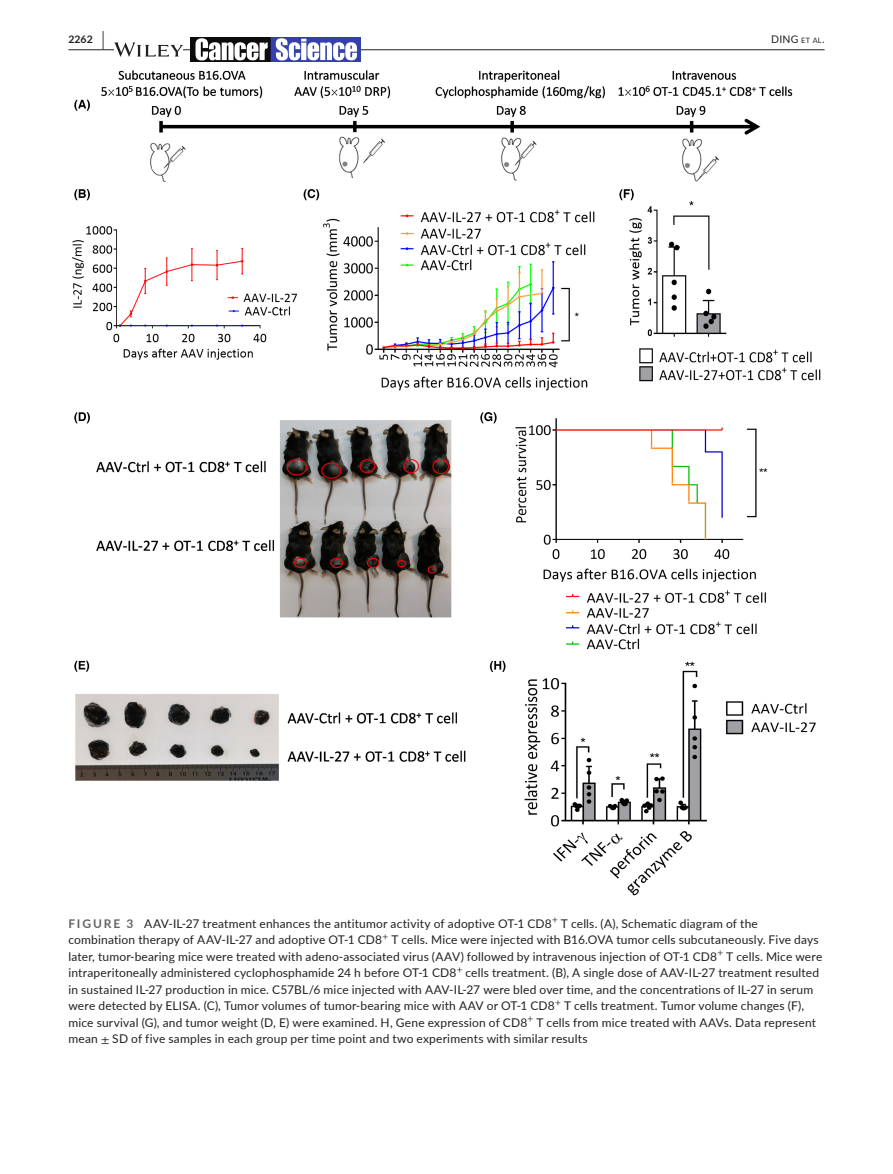
<style>
.page{position:relative;width:893px;height:1174px;background:#fff}
.page>*{position:absolute;margin:0;border:0;box-sizing:border-box;transform-origin:0 0}
.t1{font:12px/16.5px "Lato";letter-spacing:.015em;color:#231f20}
.t2{font:10.5px "Lato";color:#231f20}
.t3{font:700 10.5px "Lato";color:#231f20}
.t4{font:8.4px "STIX";color:#231f20}
.s1{font-size:19.5px}
.s2{font-size:7.35px}
.s3{font-weight:700;color:#636366}
.s4{font-family:"STIX"}
</style>
<div class="page">
<hr style="left:68px;top:49px;width:756px;height:1px;background:#231f20">
<svg style="left:114px;top:42px;width:69px;height:15px"></svg>
<img style="left:191px;top:38px;width:170px;height:24px">
<img style="left:72px;top:70px;width:749px;height:825px">
<p class="t3" style="left:68px;top:31px;width:37px">2262 <span class="s1">|</span></p>
<p class="t2" style="left:771px;top:31px;width:55px">DING <span class="s2">et al</span>.</p>
<p class="t1" style="left:68px;top:914px;width:485px"><span class="s3">FIGURE 3</span> AAV-IL-27 treatment enhances the antitumor activity of adoptive OT-1 CD8</p>
<p class="t4" style="left:552px;top:913px;width:7px">+</p>
<p class="t1" style="left:561px;top:914px;width:199px">T cells. (A), Schematic diagram of the</p>
<p class="t1" style="left:68px;top:931px;width:315px">combination therapy of AAV-IL-27 and adoptive OT-1 CD8</p>
<p class="t4" style="left:382px;top:930px;width:7px">+</p>
<p class="t1" style="left:69px;top:931px;width:752px;text-indent:323px">T cells. Mice were injected with B16.OVA tumor cells subcutaneously. Five days later, tumor-bearing mice were treated with adeno-associated virus (AAV) followed by intravenous injection of OT-1 CD8</p>
<p class="t4" style="left:717px;top:946px;width:7px">+</p>
<p class="t1" style="left:726px;top:947px;width:98px">T cells. Mice were</p>
<p class="t1" style="left:68px;top:964px;width:389px">intraperitoneally administered cyclophosphamide 24 h before OT-1 CD8</p>
<p class="t4" style="left:457px;top:963px;width:7px">+</p>
<p class="t1" style="left:68px;top:964px;width:752px;text-indent:397px">cells treatment. (B), A single dose of AAV-IL-27 treatment resulted in sustained IL-27 production in mice. C57BL/6 mice injected with AAV-IL-27 were bled over time, and the concentrations of IL-27 in serum were detected by ELISA. (C), Tumor volumes of tumor-bearing mice with AAV or OT-1 CD8<sup>+</sup> T cells treatment. Tumor volume changes (F), mice survival (G), and tumor weight (D, E) were examined. H, Gene expression of CD8<sup>+</sup> T cells from mice treated with AAVs. Data represent mean <span class="s4">±</span> SD of five samples in each group per time point and two experiments with similar results</p>
</div>
